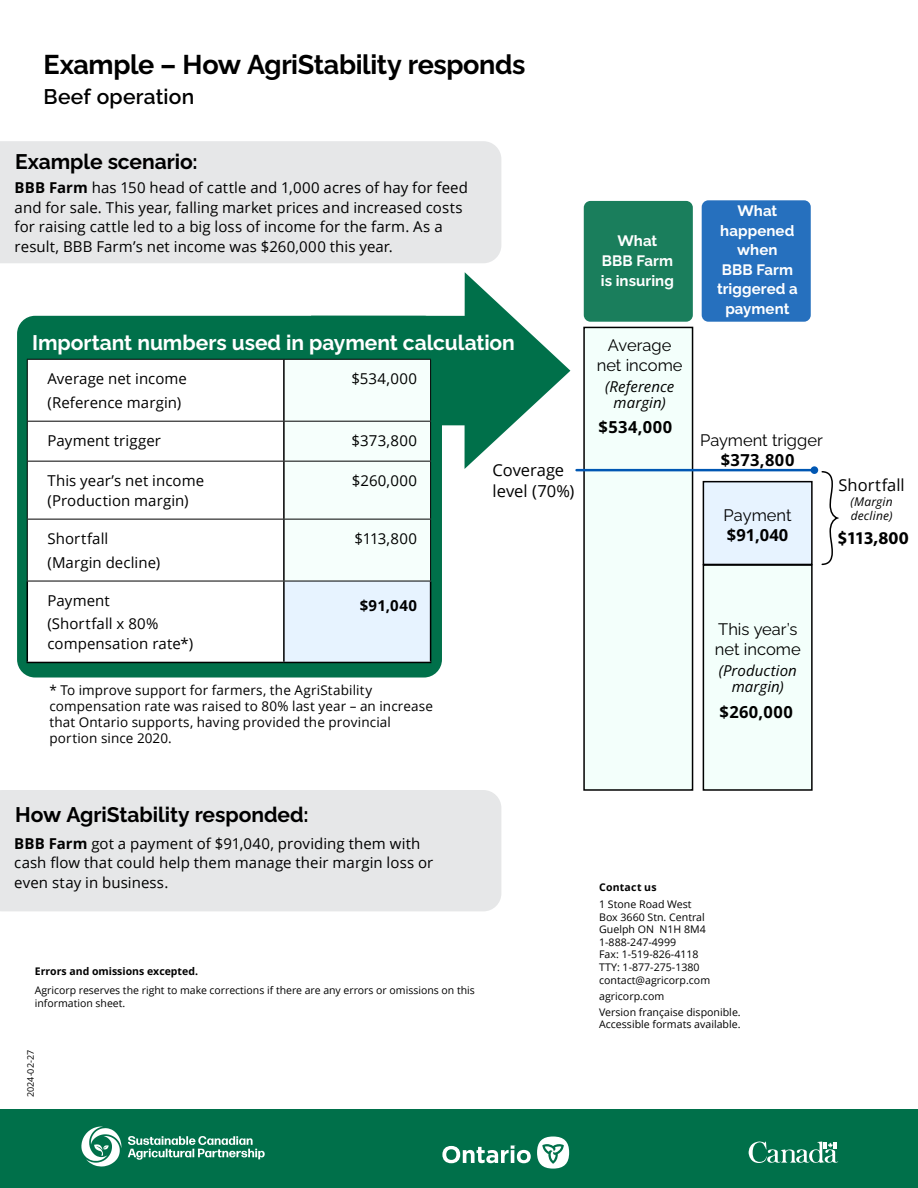
<style>
.page{position:relative;width:918px;height:1188px;background:#fff}
.page>*{position:absolute;margin:0;border:0;box-sizing:border-box;transform-origin:0 0}
.t1{font:27px "Raleway modified Bold";letter-spacing:-.015em;color:#000}
.t2{font:21px "Raleway modified Bold";color:#000}
.t3{font:21px "Raleway modified Bold";color:#fff}
.t4{font:700 21px "Raleway modified Semi";letter-spacing:.01em;color:#000}
.t5{font:700 18px "Myriad Pro";letter-spacing:-.03em;color:#000}
.t6{font:16.5px/20.4px "Raleway modified Regular";color:#000}
.t7{font:700 16.5px "Open Sans";letter-spacing:.025em;color:#000}
.t8{font:16.5px/20.4px "Open Sans";color:#000}
.t9{font:15px/19.5px "Open Sans";letter-spacing:.005em;color:#000}
.t10{font:15px/19.5px "Raleway modified Bold";letter-spacing:.005em;color:#fff;text-align:center}
.t11{font:italic 15px/16.5px "Open Sans";letter-spacing:.005em;color:#000;text-align:center}
.t12{font:700 15px "Open Sans";color:#000}
.t13{font:13.5px/16.2px "Open Sans";letter-spacing:.01em;color:#000}
.t14{font:italic 12px/14.4px "Open Sans";letter-spacing:.015em;color:#000}
.t15{font:10.5px/12.6px "Open Sans";color:#000}
.t16{font:700 10.5px "Open Sans";color:#000}
.t17{font:700 10.5px "Open Sans";letter-spacing:.02em;color:#000}
.t18{font:9px "Open Sans";color:#000}
.s1{font-weight:700}
</style>
<div class="page">
<div style="left:311px;top:316px;width:175px;height:109px;background:#00704a"></div>
<svg style="left:465px;top:272px;width:105px;height:197px"></svg>
<div style="left:584px;top:327px;width:109px;height:463px;background:#f3fffb"></div>
<div style="left:583px;top:327px;width:110px;height:464px;border:2px solid #000"></div>
<div style="left:584px;top:201px;width:109px;height:121px;background:#1a7e5c;border-radius:7px"></div>
<div style="left:702px;top:200px;width:109px;height:122px;background:#2670be;border-radius:7px"></div>
<div style="left:703px;top:565px;width:109px;height:225px;background:#f3fffb"></div>
<div style="left:703px;top:564px;width:110px;height:227px;border:2px solid #000"></div>
<div style="left:703px;top:482px;width:109px;height:82px;background:#e7f3ff"></div>
<div style="left:703px;top:481px;width:110px;height:84px;border:2px solid #000"></div>
<svg style="left:821px;top:471px;width:18px;height:95px"></svg>
<hr style="left:577px;top:469px;width:237px;height:2px;background:#0057b3">
<div style="left:811px;top:466px;width:7px;height:8px;background:#0057b3;border-radius:50%"></div>
<div style="left:0;top:141px;width:501px;height:122px;background:#e6e7e8"></div>
<div style="left:0;top:790px;width:501px;height:121px;background:#e6e7e8"></div>
<div style="left:17px;top:316px;width:425px;height:362px;background:#00704a;border-radius:18px"></div>
<div style="left:28px;top:360px;width:255px;height:302px;background:#fff"></div>
<div style="left:285px;top:360px;width:145px;height:221px;background:#f6fffc"></div>
<div style="left:284px;top:581px;width:147px;height:81px;background:#e7f3ff"></div>
<hr style="left:283px;top:360px;width:2px;height:61px;background:#000">
<hr style="left:283px;top:422px;width:2px;height:39px;background:#000">
<hr style="left:283px;top:462px;width:2px;height:57px;background:#000">
<hr style="left:283px;top:520px;width:2px;height:61px;background:#000">
<hr style="left:27px;top:581px;width:1px;height:81px;background:#000">
<hr style="left:283px;top:581px;width:2px;height:81px;background:#000">
<hr style="left:430px;top:581px;width:1px;height:81px;background:#000">
<hr style="left:27px;top:662px;width:257px;height:1px;background:#000">
<hr style="left:284px;top:662px;width:147px;height:1px;background:#000">
<hr style="left:27px;top:359px;width:257px;height:1px;background:#000">
<hr style="left:27px;top:360px;width:1px;height:61px;background:#000">
<hr style="left:284px;top:359px;width:147px;height:1px;background:#000">
<hr style="left:430px;top:360px;width:1px;height:61px;background:#000">
<hr style="left:27px;top:421px;width:257px;height:1px;background:#000">
<hr style="left:27px;top:422px;width:1px;height:39px;background:#000">
<hr style="left:284px;top:421px;width:147px;height:1px;background:#000">
<hr style="left:430px;top:422px;width:1px;height:39px;background:#000">
<hr style="left:27px;top:461px;width:257px;height:1px;background:#000">
<hr style="left:27px;top:462px;width:1px;height:57px;background:#000">
<hr style="left:284px;top:461px;width:147px;height:1px;background:#000">
<hr style="left:430px;top:462px;width:1px;height:57px;background:#000">
<hr style="left:27px;top:519px;width:257px;height:1px;background:#000">
<hr style="left:27px;top:520px;width:1px;height:61px;background:#000">
<hr style="left:284px;top:519px;width:147px;height:1px;background:#000">
<hr style="left:430px;top:520px;width:1px;height:61px;background:#000">
<hr style="left:27px;top:581px;width:257px;height:1px;background:#000">
<hr style="left:284px;top:581px;width:147px;height:1px;background:#000">
<div style="left:0;top:1109px;width:918px;height:79px;background:#00704a"></div>
<svg style="left:749px;top:1141px;width:90px;height:22px"></svg>
<svg style="left:442px;top:1146px;width:89px;height:17px"></svg>
<div style="left:537px;top:1137px;width:32px;height:32px;background:#fff;border-radius:50%"></div>
<svg style="left:542px;top:1144px;width:22px;height:20px"></svg>
<svg style="left:128px;top:1136px;width:137px;height:24px"></svg>
<svg style="left:81px;top:1127px;width:40px;height:40px"></svg>
<h1 class="t1" style="left:44px;top:48px;width:484px">Example – How AgriStability responds</h1>
<h2 class="t4" style="left:44px;top:84px;width:152px">Beef operation</h2>
<h2 class="t2" style="left:15px;top:149px;width:184px">Example scenario:</h2>
<p class="t9" style="left:15px;top:177px;width:455px"><span class="s1">BBB Farm</span> has 150 head of cattle and 1,000 acres of hay for feed and for sale. This year, falling market prices and increased costs for raising cattle led to a big loss of income for the farm. As a result, BBB Farm’s net income was $260,000 this year.</p>
<h2 class="t3" style="left:32px;top:330px;width:484px">Important numbers used in payment calculation</h2>
<p class="t9" style="left:48px;top:367px;width:141px;line-height:23.4px">Average net income (Reference margin)</p>
<p class="t9" style="left:352px;top:369px;width:67px">$534,000</p>
<p class="t9" style="left:48px;top:431px;width:115px">Payment trigger</p>
<p class="t9" style="left:352px;top:431px;width:67px">$373,800</p>
<p class="t9" style="left:48px;top:471px;width:158px">This year’s net income (Production margin)</p>
<p class="t9" style="left:352px;top:471px;width:67px">$260,000</p>
<p class="t9" style="left:48px;top:527px;width:114px;line-height:23.4px">Shortfall (Margin decline)</p>
<p class="t9" style="left:354px;top:529px;width:64px">$113,800</p>
<p class="t9" style="left:48px;top:588px;width:112px;line-height:23.4px">Payment (Shortfall x 80%</p>
<p class="t9" style="left:48px;top:633px;width:147px">compensation rate*)</p>
<p class="t12" style="left:360px;top:595px;width:59px">$91,040</p>
<p class="t13" style="left:49px;top:682px;width:385px">* To improve support for farmers, the AgriStability compensation rate was raised to 80% last year – an increase that Ontario supports, having provided the provincial portion since 2020.</p>
<h2 class="t2" style="left:15px;top:802px;width:295px">How AgriStability responded:</h2>
<p class="t9" style="left:14px;top:833px;width:421px"><span class="s1">BBB Farm</span> got a payment of $91,040, providing them with cash flow that could help them manage their margin loss or even stay in business.</p>
<p class="t8" style="left:492px;top:459px;width:83px">Coverage level (70%)</p>
<p class="t16" style="left:35px;top:964px;width:165px">Errors and omissions excepted.</p>
<p class="t15" style="left:35px;top:984px;width:442px">Agricorp reserves the right to make corrections if there are any errors or omissions on this information sheet.</p>
<p class="t18" style="left:24px;top:1097px;width:48px;rotate:-90deg">2024-02-27</p>
<p class="t10" style="left:601px;top:230px;width:75px;line-height:20.4px">What<br>BBB Farm is insuring</p>
<p class="t6" style="left:597px;top:335px;width:87px;text-align:center">Average net income</p>
<p class="t11" style="left:605px;top:377px;width:71px">(Reference margin)</p>
<p class="t7" style="left:599px;top:416px;width:75px">$534,000</p>
<p class="t10" style="left:717px;top:201px;width:82px">What happened when<br>BBB Farm triggered a payment</p>
<p class="t6" style="left:700px;top:430px;width:124px">Payment trigger</p>
<p class="t7" style="left:721px;top:448px;width:75px">$373,800</p>
<p class="t6" style="left:724px;top:505px;width:70px">Payment</p>
<p class="t7" style="left:727px;top:523px;width:63px">$91,040</p>
<p class="t8" style="left:839px;top:475px;width:68px">Shortfall</p>
<p class="t14" style="left:851px;top:494px;width:44px">(Margin decline)</p>
<p class="t5" style="left:838px;top:526px;width:73px">$113,800</p>
<p class="t6" style="left:715px;top:619px;width:87px">This year’s net income</p>
<p class="t11" style="left:719px;top:662px;width:80px">(Production margin)</p>
<p class="t7" style="left:720px;top:700px;width:75px">$260,000</p>
<p class="t17" style="left:599px;top:880px;width:59px">Contact us</p>
<p class="t15" style="left:599px;top:898px;width:113px">1 Stone Road West<br>Box 3660 Stn. Central<br>Guelph ON N1H 8M4<br>1-888-247-4999<br>Fax: 1-519-826-4118<br>TTY: 1-877-275-1380 contact@agricorp.com</p>
<p class="t15" style="left:599px;top:988px;width:143px;line-height:16px">agricorp.com<br>Version française disponible.</p>
<p class="t15" style="left:599px;top:1018px;width:143px">Accessible formats available.</p>
</div>
